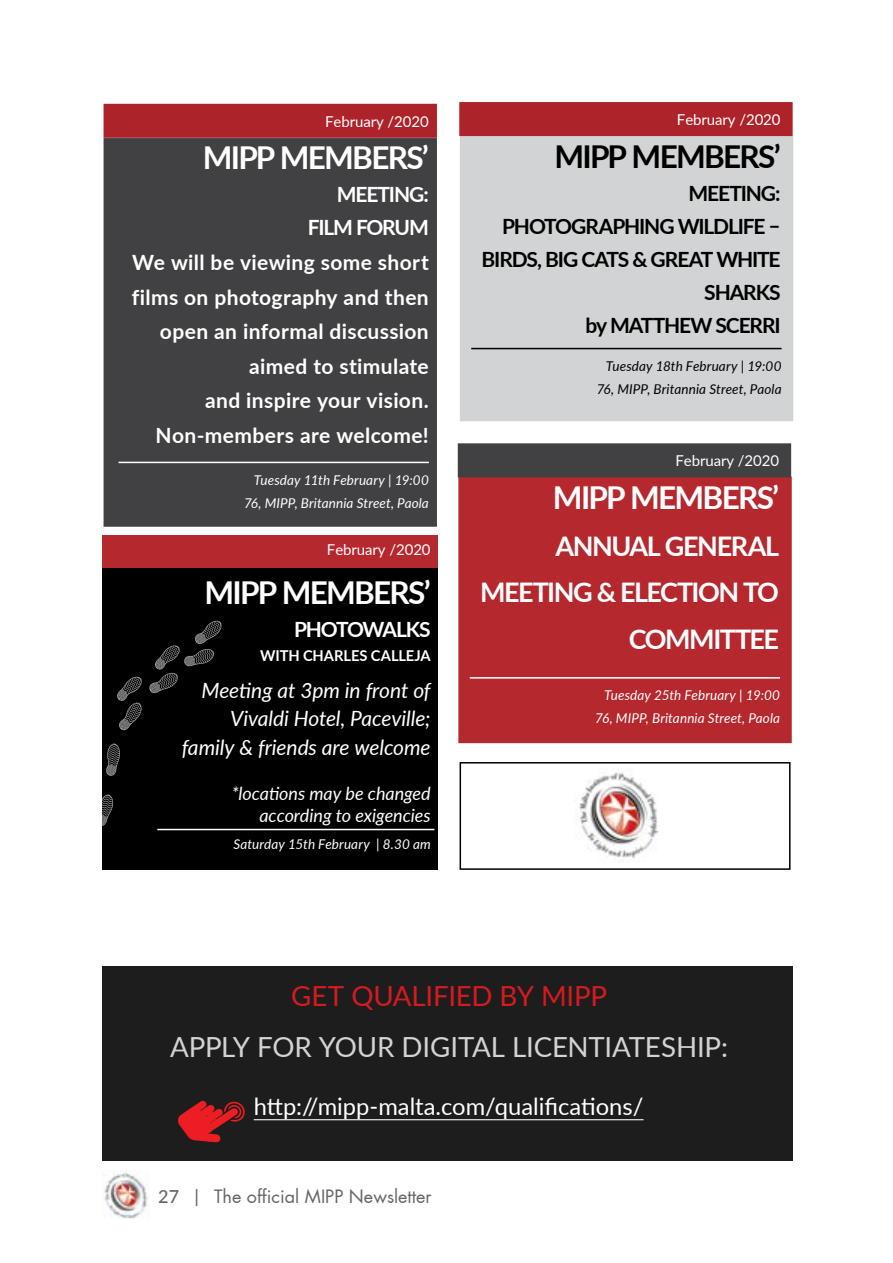
<style>
.page{position:relative;width:893px;height:1263px;background:#fff}
.page>*{position:absolute;margin:0;border:0;box-sizing:border-box;transform-origin:0 0}
.t1{font:700 31.5px "Lato";letter-spacing:-.055em;color:#fff}
.t2{font:700 31.5px "Lato";letter-spacing:-.055em;color:#000}
.t3{font:27.75px "Lato";letter-spacing:-.005em;color:#d1d3d4}
.t4{font:27.75px "Lato";letter-spacing:-.01em;color:#d71a20}
.t5{font:700 27px/46.5px "Lato";letter-spacing:-.055em;color:#fff;text-align:right}
.t6{font:23.7px "Lato";color:#fff}
.t7{font:700 21px/34.3px "Lato";letter-spacing:.015em;color:#fff;text-align:right}
.t8{font:700 21px/33px "Lato";letter-spacing:-.05em;color:#000;text-align:right}
.t9{font:italic 21px/28.5px "Lato";letter-spacing:-.005em;color:#fff;text-align:right}
.t10{font:700 21px "Lato";letter-spacing:-.06em;color:#fff}
.t11{font:italic 18px/22.5px "Lato";letter-spacing:-.005em;color:#fff;text-align:right}
.t12{font:18px "Futura";color:#666}
.t13{font:15px "Lato";letter-spacing:-.005em;color:#fff}
.t14{font:700 15px "Lato";letter-spacing:-.005em;color:#fff}
.t15{font:italic 13.5px/22.5px "Lato";letter-spacing:.01em;color:#fff;text-align:right}
.t16{font:italic 13.5px/22.5px "Lato";letter-spacing:.01em;color:#000;text-align:right}
.s1{font-family:"Lato";font-weight:500}
</style>
<div class="page">
<div style="left:102px;top:966px;width:691px;height:195px;background:#1d1d1d"></div>
<hr style="left:254px;top:1119px;width:390px;height:1px;background:#fff">
<svg style="left:178px;top:1101px;width:67px;height:42px"></svg>
<img style="left:102px;top:1171px;width:46px;height:48px">
<img style="left:574px;top:769px;width:85px;height:90px">
<div style="left:460px;top:762px;width:330px;height:108px;border:2px solid #000"></div>
<div style="left:102px;top:562px;width:336px;height:308px;background:#000"></div>
<svg style="left:102px;top:794px;width:12px;height:32px"></svg>
<svg style="left:106px;top:743px;width:14px;height:33px"></svg>
<svg style="left:117px;top:677px;width:25px;height:53px"></svg>
<svg style="left:149px;top:621px;width:73px;height:72px"></svg>
<div style="left:102px;top:535px;width:336px;height:33px;background:#b5282e"></div>
<div style="left:104px;top:138px;width:333px;height:389px;background:#414042;border:2px solid #414042"></div>
<div style="left:104px;top:104px;width:333px;height:34px;background:#ad232a;border:2px solid #ad232a"></div>
<hr style="left:119px;top:462px;width:310px;height:1px;background:#fff">
<div style="left:460px;top:135px;width:333px;height:286px;background:#d1d3d4"></div>
<div style="left:459px;top:102px;width:334px;height:34px;background:#ad232a"></div>
<hr style="left:471px;top:348px;width:310px;height:1px;background:#000">
<hr style="left:157px;top:829px;width:277px;height:1px;background:#fff">
<div style="left:458px;top:477px;width:334px;height:266px;background:#b5282e;border:2px solid #b5282e"></div>
<div style="left:458px;top:443px;width:333px;height:34px;background:#414042;border:2px solid #414042"></div>
<hr style="left:470px;top:677px;width:310px;height:2px;background:#fff">
<p class="t13" style="left:325px;top:111px;width:105px">February /2020</p>
<h1 class="t1" style="left:203px;top:135px;width:228px">MIPP MEMBERS’</h1>
<p class="t7" style="left:132px;top:177px;width:299px">MEETING:<br>FILM FORUM<br>We will be viewing some short films on photography and then open an informal discussion aimed to stimulate<br>and inspire your vision.<br>Non-members are welcome!</p>
<p class="t15" style="left:244px;top:468px;width:186px">Tuesday 11th February | 19:00<br>76, MIPP, Britannia Street, Paola</p>
<p class="t13" style="left:327px;top:538px;width:105px">February /2020</p>
<h1 class="t1" style="left:204px;top:570px;width:228px">MIPP MEMBERS’</h1>
<p class="t10" style="left:294px;top:614px;width:138px">PHOTOWALKS</p>
<p class="t14" style="left:260px;top:645px;width:172px">WITH CHARLES CALLEJA</p>
<p class="t9" style="left:182px;top:675px;width:250px">Meeting at 3pm in front of<br>Vivaldi Hotel, Paceville; family &amp; friends are welcome</p>
<p class="t11" style="left:232px;top:781px;width:200px">*locations may be changed according to exigencies</p>
<p class="t15" style="left:233px;top:832px;width:199px">Saturday 15th February | 8.30 am</p>
<p class="t13" style="left:677px;top:109px;width:105px">February /2020</p>
<h1 class="t2" style="left:554px;top:133px;width:228px">MIPP MEMBERS’</h1>
<p class="t8" style="left:481px;top:176px;width:301px">MEETING:<br>PHOTOGRAPHING WILDLIFE –<br>BIRDS, BIG CATS &amp; GREAT WHITE<br>SHARKS<br>by MATTHEW SCERRI</p>
<p class="t16" style="left:597px;top:354px;width:186px">Tuesday 18th February | 19:00<br>76, MIPP, Britannia Street, Paola</p>
<p class="t13" style="left:675px;top:450px;width:105px">February /2020</p>
<h1 class="t1" style="left:553px;top:474px;width:228px">MIPP MEMBERS’</h1>
<p class="t5" style="left:480px;top:521px;width:300px">ANNUAL GENERAL<br>MEETING &amp; ELECTION TO<br>COMMITTEE</p>
<p class="t15" style="left:595px;top:684px;width:186px">Tuesday 25th February | 19:00<br>76, MIPP, Britannia Street, Paola</p>
<h2 class="t4" style="left:291px;top:976px;width:317px">GET QUALIFIED BY MIPP</h2>
<h2 class="t3" style="left:170px;top:1027px;width:559px">APPLY FOR YOUR DIGITAL LICENTIATESHIP:</h2>
<p class="t6" style="left:254px;top:1090px;width:391px">http://mipp-malta.com/qualifications/</p>
<p class="t12" style="left:158px;top:1185px;width:275px"><span class="s1">27 |</span> The official MIPP Newsletter</p>
</div>
